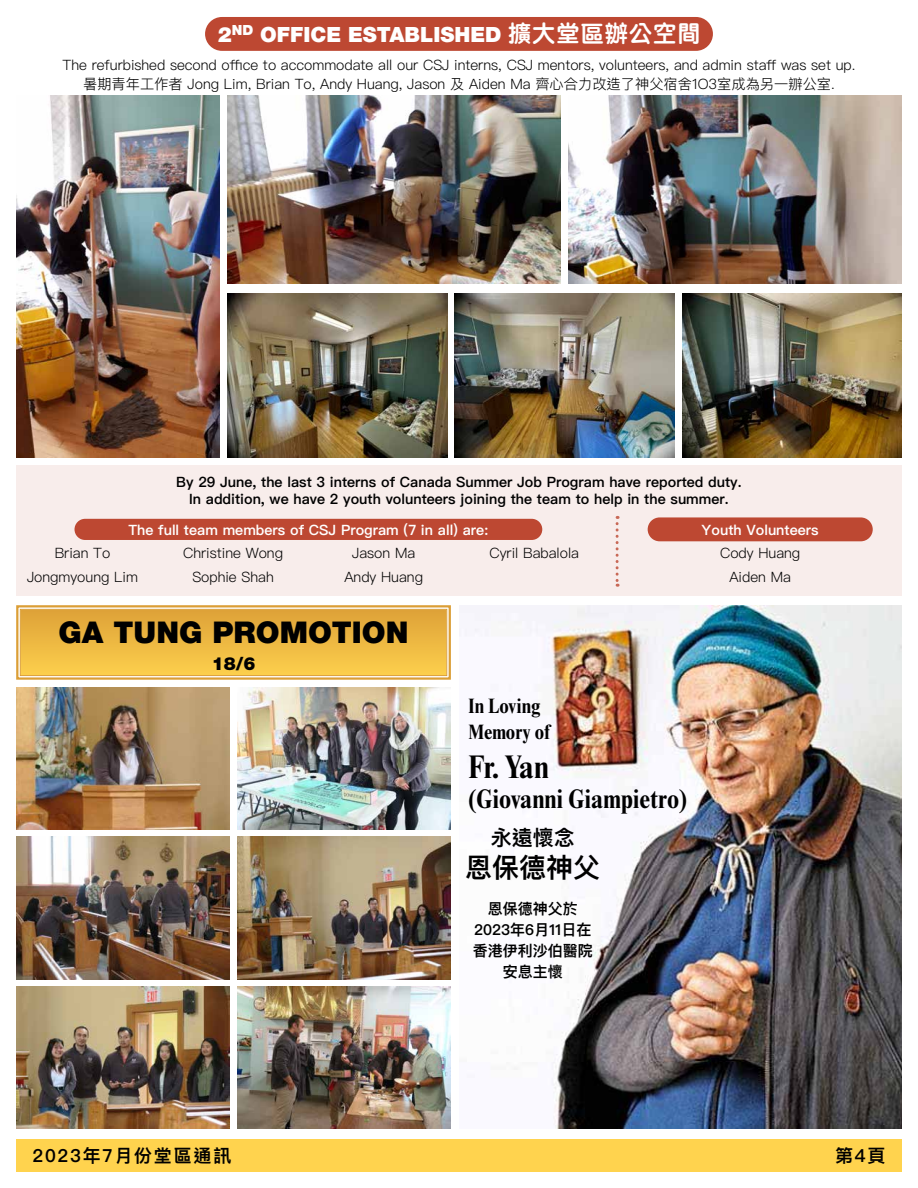
<style>
.page{position:relative;width:918px;height:1188px;background:#fff}
.page>*{position:absolute;margin:0;border:0;box-sizing:border-box;transform-origin:0 0}
.t1{font:700 condensed 33px "Times New Roman MT Std";color:#000}
.t2{font:900 30px "Helvetica Neue LT Std";color:#000}
.t3{font:700 condensed 27px "Times New Roman MT Std";color:#000}
.t4{font:600 27px "Ping Fang HK";color:#000}
.t5{font:900 21px "Helvetica Neue LT Std";color:#fff}
.t6{font:700 condensed 21px/25.2px "Times New Roman MT Std";color:#000}
.t7{font:600 21px "Ping Fang HK";color:#000}
.t8{font:600 18px "Ping Fang HK";letter-spacing:.1em;color:#000}
.t9{font:900 18px "Helvetica Neue LT Std";color:#000}
.t10{font:600 15px/21px "Ping Fang HK";color:#000;text-align:center}
.t11{font:300 14.25px/23.9px "Ping Fang HK";color:#000;text-align:center}
.t12{font:600 14.25px/17.1px "Ping Fang HK";color:#000;text-align:center}
.t13{font:600 14.25px "Ping Fang HK";color:#fff}
.s1{font-family:"ST Yuanti TC Bold";font-weight:400;font-size:22.5px}
</style>
<div class="page">
<div style="left:16px;top:1139px;width:886px;height:33px;background:#ffd34e"></div>
<img style="left:16px;top:687px;width:213px;height:142px">
<img style="left:238px;top:687px;width:213px;height:142px">
<img style="left:16px;top:837px;width:213px;height:142px">
<img style="left:238px;top:837px;width:213px;height:142px">
<img style="left:16px;top:987px;width:213px;height:142px">
<img style="left:238px;top:987px;width:213px;height:142px">
<img style="left:459px;top:605px;width:443px;height:524px">
<img style="left:569px;top:96px;width:333px;height:187px">
<img style="left:16px;top:96px;width:204px;height:362px">
<img style="left:228px;top:96px;width:332px;height:187px">
<img style="left:228px;top:293px;width:219px;height:165px">
<img style="left:455px;top:293px;width:219px;height:165px">
<img style="left:682px;top:293px;width:220px;height:165px">
<div style="left:205px;top:17px;width:508px;height:34px;background:#bd4832;border-radius:17px"></div>
<div style="left:16px;top:466px;width:886px;height:130px;background:#f8edeb"></div>
<div style="left:75px;top:519px;width:467px;height:21px;background:#bd4832;border-radius:11px"></div>
<div style="left:648px;top:517px;width:225px;height:24px;background:#bd4832;border-radius:12px"></div>
<svg style="left:616px;top:516px;width:3px;height:71px"></svg>
<svg style="left:16px;top:605px;width:435px;height:75px;background:#ecb94b"></svg>
<div style="left:20px;top:609px;width:427px;height:67px;border:1px solid #db9e36"></div>
<h3 class="t5" style="left:218px;top:22px;width:484px">2<sup>ND</sup> OFFICE ESTABLISHED <span class="s1">擴大堂區辦公空間</span></h3>
<p class="t11" style="left:63px;top:54px;width:795px;line-height:19.8px">The refurbished second office to accommodate all our CSJ interns, CSJ mentors, volunteers, and admin staff was set up.暑期青年工作者 Jong Lim, Brian To, Andy Huang, Jason 及 Aiden Ma 齊心合力改造了神父宿舍1O3室成為另一辧公室.</p>
<p class="t12" style="left:176px;top:473px;width:567px">By 29 June, the last 3 interns of Canada Summer Job Program have reported duty.<br>In addition, we have 2 youth volunteers joining the team to help in the summer.</p>
<p class="t13" style="left:129px;top:521px;width:361px">The full team members of CSJ Program (7 in all) are:</p>
<p class="t11" style="left:27px;top:541px;width:112px">Brian To<br>Jongmyoung Lim</p>
<p class="t11" style="left:183px;top:541px;width:102px">Christine Wong<br>Sophie Shah</p>
<p class="t11" style="left:344px;top:541px;width:80px">Jason Ma<br>Andy Huang</p>
<p class="t11" style="left:489px;top:541px;width:91px">Cyril Babalola</p>
<p class="t13" style="left:702px;top:521px;width:119px">Youth Volunteers</p>
<p class="t11" style="left:720px;top:541px;width:82px">Cody Huang<br>Aiden Ma</p>
<h2 class="t2" style="left:59px;top:614px;width:352px">GA TUNG PROMOTION</h2>
<p class="t9" style="left:212px;top:653px;width:45px">18/6</p>
<h3 class="t6" style="left:469px;top:694px;width:83px">In Loving<br>Memory of</h3>
<h1 class="t1" style="left:469px;top:748px;width:82px">Fr. Yan</h1>
<h3 class="t3" style="left:469px;top:783px;width:220px">(Giovanni Giampietro)</h3>
<h3 class="t7" style="left:491px;top:824px;width:85px">永遠懷念</h3>
<h3 class="t4" style="left:465px;top:851px;width:136px">恩保德神父</h3>
<p class="t10" style="left:473px;top:898px;width:121px">恩保德神父於<br>2023年6月11日在香港伊利沙伯醫院安息主懷</p>
<p class="t8" style="left:32px;top:1145px;width:200px">2023年7月份堂區通訊</p>
<p class="t8" style="left:835px;top:1145px;width:52px">第4頁</p>
</div>
